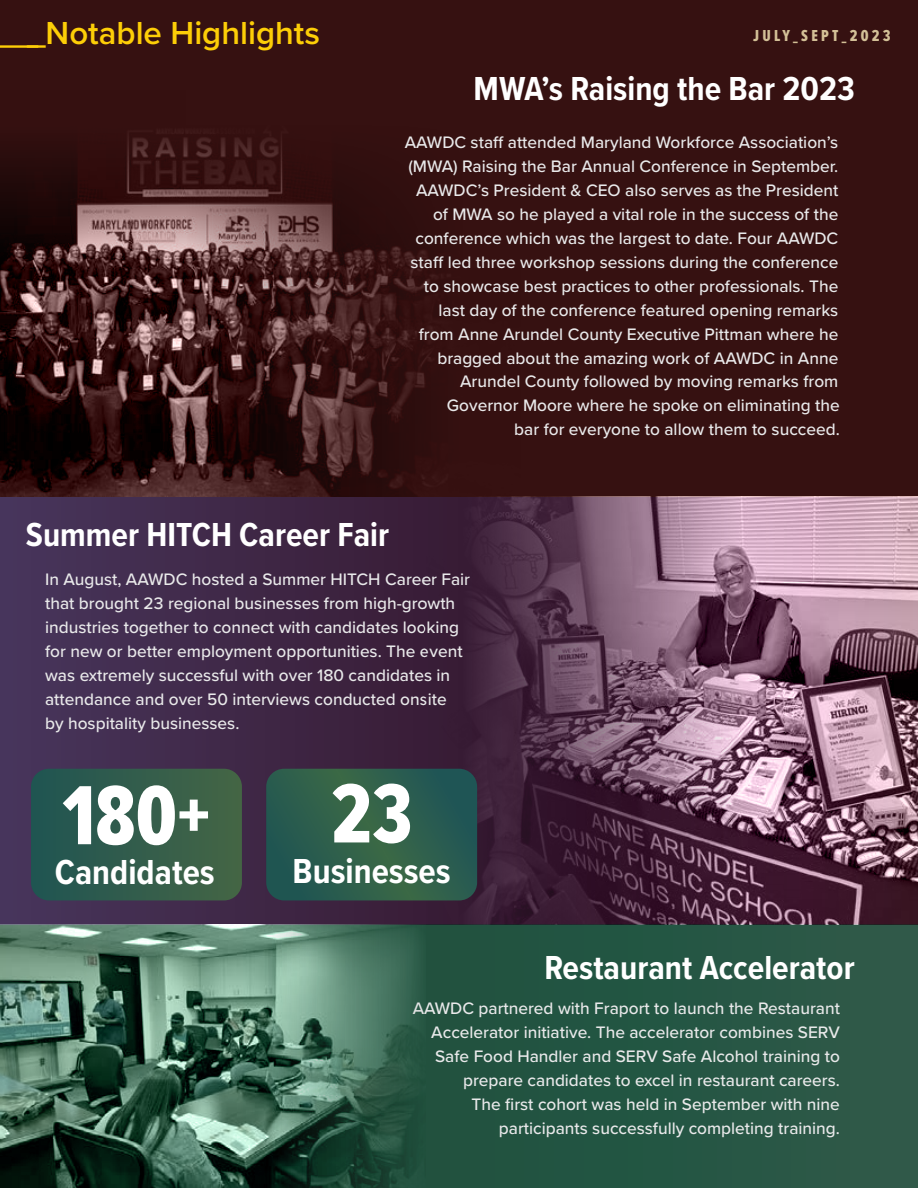
<style>
.page{position:relative;width:918px;height:1188px;background:#fff}
.page>*{position:absolute;margin:0;border:0;box-sizing:border-box;transform-origin:0 0}
.t1{font:87px "Proxima Nova Ex Cn Extrabld";color:#fff}
.t2{font:700 36px "Proxima Nova Cond";color:#fff}
.t3{font:700 34.5px "Proxima Nova Cond";color:#fff}
.t4{font:600 33px "Proxima Nova";color:#fdce07}
.t5{font:500 17.25px/24px "Proxima Nova";color:#e9e9ea;text-align:right}
.t6{font:16.5px "Proxima Nova Ex Cn Extrabld";letter-spacing:.2em;color:#d3c097}
</style>
<div class="page">
<svg style="left:0;top:497px;width:426px;height:428px;background:#402a4a"></svg>
<div style="left:0;top:0;width:918px;height:497px;background:#361111"></div>
<img style="left:0;top:137px;width:520px;height:360px">
<svg style="left:425px;top:925px;width:493px;height:263px;background:#265543"></svg>
<img style="left:426px;top:497px;width:492px;height:428px">
<svg style="left:31px;top:769px;width:211px;height:131px;background:#325c4b"></svg>
<svg style="left:266px;top:769px;width:211px;height:131px;background:#2c5d4c"></svg>
<hr style="left:0;top:45px;width:38px;height:3px;background:#fdce07">
<img style="left:0;top:925px;width:425px;height:263px">
<h3 class="t4" style="left:27px;top:8px;width:295px">_Notable Highlights</h3>
<p class="t6" style="left:753px;top:23px;width:139px">JULY_SEPT_2023</p>
<h3 class="t3" style="left:474px;top:63px;width:383px">MWA’s Raising the Bar 2023</h3>
<p class="t5" style="left:405px;top:129px;width:437px">AAWDC staff attended Maryland Workforce Association’s (MWA) Raising the Bar Annual Conference in September.<br>AAWDC’s President &amp; CEO also serves as the President of MWA so he played a vital role in the success of the conference which was the largest to date. Four AAWDC staff led three workshop sessions during the conference to showcase best practices to other professionals. The last day of the conference featured opening remarks from Anne Arundel County Executive Pittman where he bragged about the amazing work of AAWDC in Anne Arundel County followed by moving remarks from Governor Moore where he spoke on eliminating the<br>bar for everyone to allow them to succeed.</p>
<h3 class="t3" style="left:26px;top:510px;width:365px">Summer HITCH Career Fair</h3>
<p class="t5" style="left:45px;top:567px;width:426px;text-align:left">In August, AAWDC hosted a Summer HITCH Career Fair that brought 23 regional businesses from high-growth industries together to connect with candidates looking for new or better employment opportunities. The event was extremely successful with over 180 candidates in attendance and over 50 interviews conducted onsite<br>by hospitality businesses.</p>
<h1 class="t1" style="left:62px;top:752px;width:150px">180+</h1>
<h2 class="t2" style="left:55px;top:845px;width:161px">Candidates</h2>
<h1 class="t1" style="left:331px;top:750px;width:82px">23</h1>
<h2 class="t2" style="left:293px;top:844px;width:160px">Businesses</h2>
<h3 class="t3" style="left:544px;top:942px;width:312px">Restaurant Accelerator</h3>
<p class="t5" style="left:413px;top:995px;width:429px">AAWDC partnered with Fraport to launch the Restaurant Accelerator initiative. The accelerator combines SERV Safe Food Handler and SERV Safe Alcohol training to prepare candidates to excel in restaurant careers.<br>The first cohort was held in September with nine participants successfully completing training.</p>
</div>
